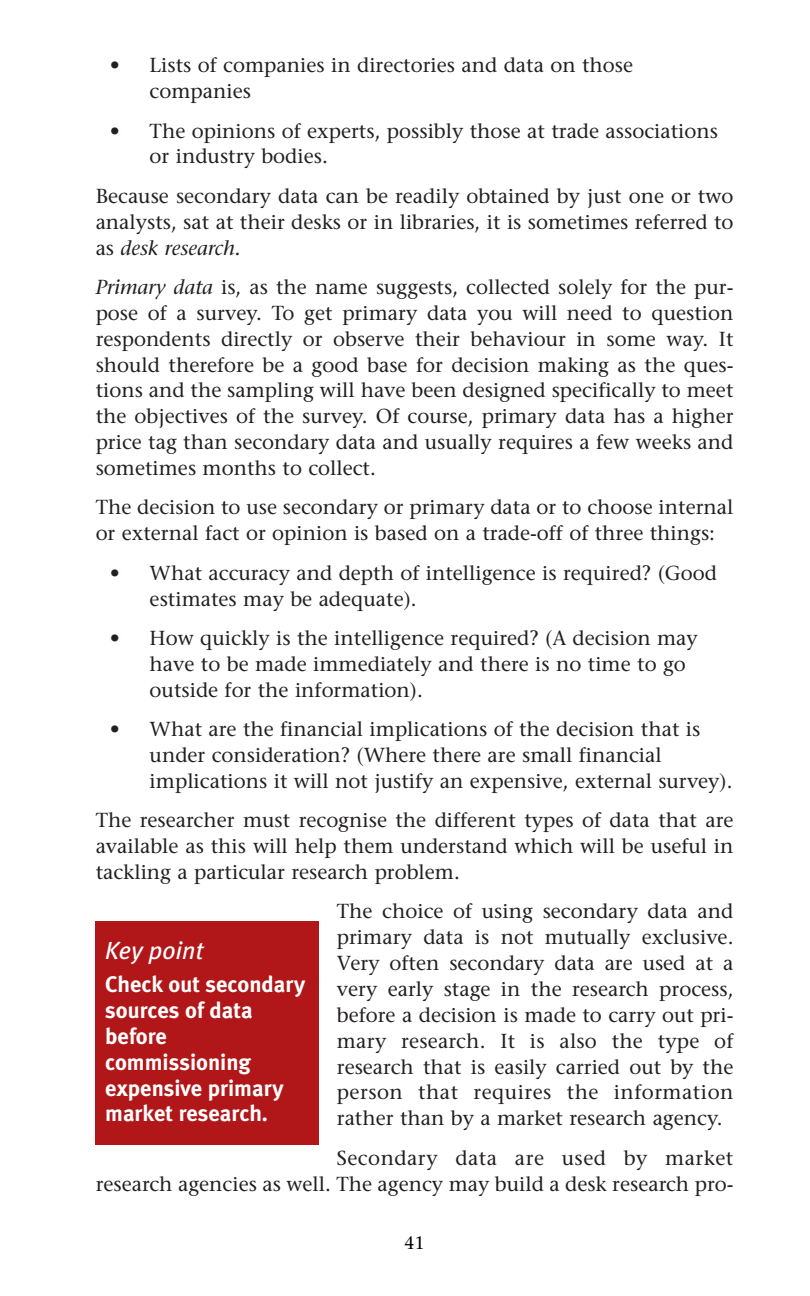
<style>
.page{position:relative;width:810px;height:1296px;background:#fff}
.page>*{position:absolute;margin:0;border:0;box-sizing:border-box;transform-origin:0 0}
.t1{font:italic 24.75px "Meta Plus";color:#fff}
.t2{font:700 22.5px/25.9px "Meta Plus";color:#fff}
.t3{font:20.25px/25.9px "Stone Serif";color:#231f20}
.t4{font:18px "Stone Serif";color:#000}
.s1{font-style:italic}
</style>
<div class="page">
<div style="left:96px;top:921px;width:223px;height:224px;background:#b11719"></div>
<p class="t3" style="left:150px;top:54px;width:485px;text-indent:-40px">• Lists of companies in directories and data on those companies</p>
<p class="t3" style="left:150px;top:120px;width:570px;text-indent:-40px">• The opinions of experts, possibly those at trade associations or industry bodies.</p>
<p class="t3" style="left:96px;top:185px;width:639px;text-align:justify">Because secondary data can be readily obtained by just one or two analysts, sat at their desks or in libraries, it is sometimes referred to as <span class="s1">desk research.</span></p>
<p class="t3" style="left:96px;top:276px;width:639px;text-align:justify"><span class="s1">Primary data</span> is, as the name suggests, collected solely for the pur&shy;pose of a survey. To get primary data you will need to question respondents directly or observe their behaviour in some way. It should therefore be a good base for decision making as the ques&shy;tions and the sampling will have been designed specifically to meet the objectives of the survey. Of course, primary data has a higher price tag than secondary data and usually requires a few weeks and sometimes months to collect.</p>
<p class="t3" style="left:96px;top:497px;width:639px">The decision to use secondary or primary data or to choose internal or external fact or opinion is based on a trade-off of three things:</p>
<p class="t3" style="left:150px;top:562px;width:569px;text-indent:-40px">• What accuracy and depth of intelligence is required? (Good estimates may be adequate).</p>
<p class="t3" style="left:150px;top:627px;width:550px;text-indent:-40px">• How quickly is the intelligence required? (A decision may have to be made immediately and there is no time to go outside for the information).</p>
<p class="t3" style="left:150px;top:718px;width:584px;text-indent:-40px">• What are the financial implications of the decision that is under consideration? (Where there are small financial implications it will not justify an expensive, external survey).</p>
<p class="t3" style="left:96px;top:809px;width:639px;text-align:justify">The researcher must recognise the different types of data that are available as this will help them understand which will be useful in tackling a particular research problem.</p>
<p class="t3" style="left:337px;top:900px;width:398px;text-align:justify">The choice of using secondary data and primary data is not mutually exclusive.<br>Very often secondary data are used at a very early stage in the research process, before a decision is made to carry out pri&shy;mary research. It is also the type of research that is easily carried out by the person that requires the information rather than by a market research agency.</p>
<p class="t3" style="left:96px;top:1147px;width:639px;text-align:right">Secondary data are used by market<br>research agencies as well. The agency may build a desk research pro-</p>
<p class="t1" style="left:105px;top:941px;width:100px">Key point</p>
<p class="t2" style="left:105px;top:973px;width:202px">Check out secondary sources of data before commissioning expensive primary market research.</p>
<p class="t4" style="left:404px;top:1235px;width:22px">41</p>
</div>
